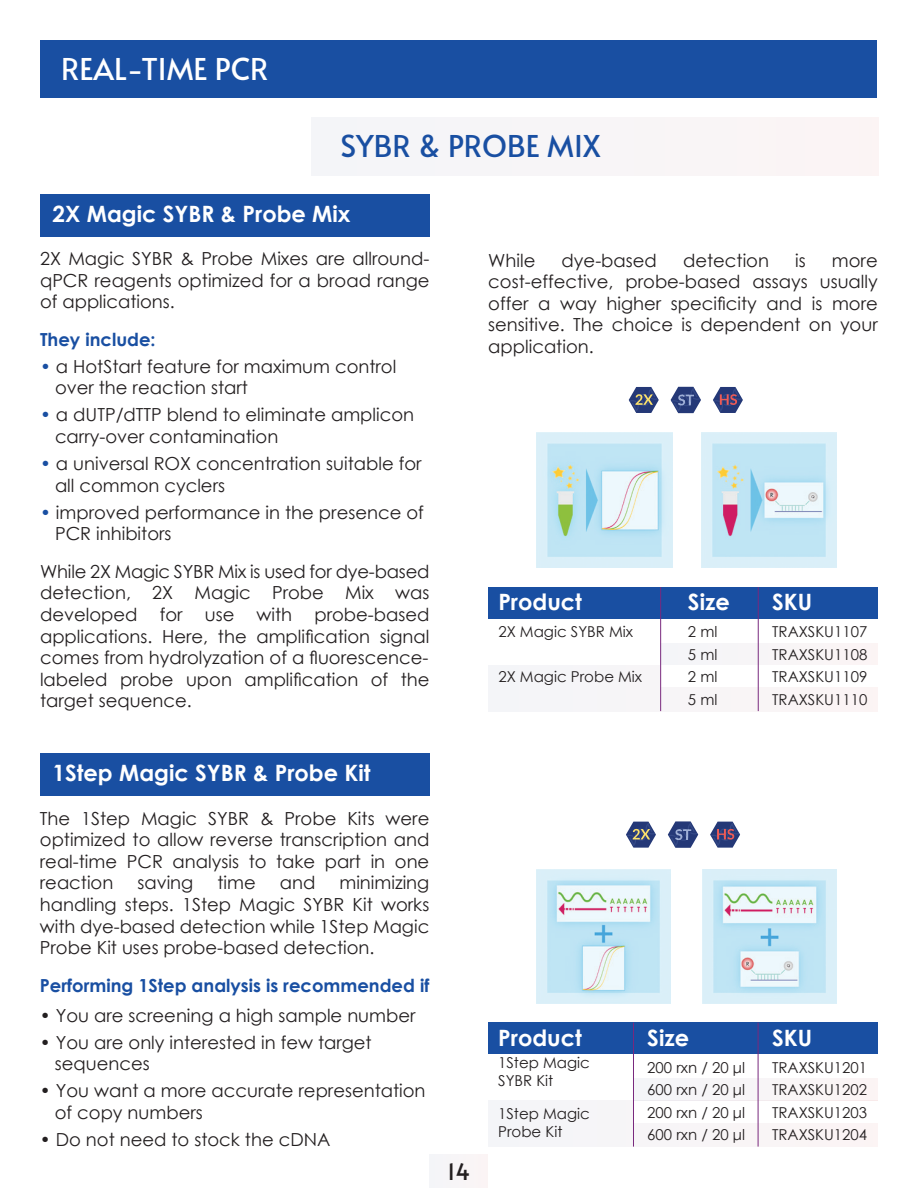
<style>
.page{position:relative;width:918px;height:1188px;background:#fff}
.page>*{position:absolute;margin:0;border:0;box-sizing:border-box;transform-origin:0 0}
.t1{font:30px "Alata";color:#194fa2}
.t2{font:30px "Alata";color:#fff}
.t3{font:700 22.5px "Century Gothic";color:#fff}
.t4{font:22.5px "Alata";color:#231f20}
.t5{font:18px/21.6px "Century Gothic";color:#231f20}
.t6{font:700 18px "Century Gothic";color:#194fa2}
.t7{font:15px/22.5px "Century Gothic";color:#231f20;text-align:justify}
.s1{color:#194fa2}
</style>
<div class="page">
<div style="left:312px;top:117px;width:566px;height:58px;background:#f8f5f7"></div>
<div style="left:40px;top:40px;width:837px;height:58px;background:#194fa2"></div>
<div style="left:40px;top:194px;width:390px;height:43px;background:#194fa2"></div>
<img style="left:701px;top:433px;width:136px;height:135px">
<img style="left:537px;top:433px;width:135px;height:135px">
<svg style="left:713px;top:387px;width:30px;height:26px"></svg>
<svg style="left:629px;top:387px;width:30px;height:26px"></svg>
<svg style="left:671px;top:387px;width:30px;height:26px"></svg>
<div style="left:488px;top:587px;width:390px;height:31px;background:#194fa2"></div>
<div style="left:661px;top:643px;width:217px;height:22px;background:#f8f5f7"></div>
<div style="left:488px;top:665px;width:389px;height:46px;background:#f7f5f7"></div>
<div style="left:661px;top:665px;width:217px;height:22px;background:#fff"></div>
<hr style="left:660px;top:587px;width:1px;height:124px;background:#79297e">
<hr style="left:758px;top:587px;width:1px;height:124px;background:#79297e">
<div style="left:40px;top:754px;width:390px;height:42px;background:#194fa2"></div>
<img style="left:703px;top:870px;width:133px;height:133px">
<img style="left:537px;top:870px;width:133px;height:133px">
<svg style="left:710px;top:822px;width:30px;height:26px"></svg>
<svg style="left:626px;top:822px;width:30px;height:26px"></svg>
<svg style="left:668px;top:821px;width:30px;height:27px"></svg>
<div style="left:488px;top:1023px;width:390px;height:31px;background:#194fa2"></div>
<div style="left:633px;top:1079px;width:245px;height:22px;background:#f7f5f7"></div>
<div style="left:488px;top:1101px;width:389px;height:46px;background:#f6f5f7"></div>
<div style="left:633px;top:1101px;width:245px;height:22px;background:#fff"></div>
<hr style="left:633px;top:1023px;width:1px;height:124px;background:#79297e">
<hr style="left:758px;top:1023px;width:1px;height:124px;background:#79297e">
<div style="left:430px;top:1154px;width:58px;height:34px;background:#f7f5f7"></div>
<h1 class="t2" style="left:61px;top:43px;width:209px">REAL-TIME PCR</h1>
<h1 class="t1" style="left:340px;top:120px;width:262px">SYBR &amp; PROBE MIX</h1>
<p class="t3" style="left:53px;top:197px;width:299px">2X Magic SYBR &amp; Probe Mix</p>
<p class="t5" style="left:40px;top:248px;width:391px;text-align:justify">2X Magic SYBR &amp; Probe Mixes are allround&shy;qPCR reagents optimized for a broad range of applications.</p>
<p class="t6" style="left:40px;top:326px;width:117px">They include:</p>
<p class="t5" style="left:55px;top:355px;width:343px;text-indent:-15px"><span class="s1">•</span> a HotStart feature for maximum control over the reaction start</p>
<p class="t5" style="left:55px;top:404px;width:361px;text-indent:-15px"><span class="s1">•</span> a dUTP/dTTP blend to eliminate amplicon carry-over contamination</p>
<p class="t5" style="left:55px;top:452px;width:368px;text-indent:-15px"><span class="s1">•</span> a universal ROX concentration suitable for all common cyclers</p>
<p class="t5" style="left:55px;top:501px;width:370px;text-indent:-15px"><span class="s1">•</span> improved performance in the presence of<br>PCR inhibitors</p>
<p class="t5" style="left:40px;top:560px;width:391px;text-align:justify">While 2X Magic SYBR Mix is used for dye-based detection, 2X Magic Probe Mix was developed for use with probe-based applications. Here, the amplification signal comes from hydrolyzation of a fluorescence&shy;labeled probe upon amplification of the target sequence.</p>
<p class="t5" style="left:488px;top:249px;width:49px">While</p>
<p class="t5" style="left:562px;top:249px;width:97px">dye-based</p>
<p class="t5" style="left:683px;top:249px;width:87px">detection</p>
<p class="t5" style="left:795px;top:249px;width:12px">is</p>
<p class="t5" style="left:488px;top:249px;width:391px;text-align:justify;text-indent:344px">more cost-effective, probe-based assays usually offer a way higher specificity and is more sensitive. The choice is dependent on your application.</p>
<p class="t3" style="left:498px;top:585px;width:85px">Product</p>
<p class="t7" style="left:498px;top:620px;width:136px">2X Magic SYBR Mix</p>
<p class="t7" style="left:498px;top:665px;width:145px">2X Magic Probe Mix</p>
<p class="t3" style="left:688px;top:585px;width:43px">Size</p>
<p class="t7" style="left:688px;top:620px;width:31px">2 ml 5 ml 2 ml 5 ml</p>
<p class="t3" style="left:772px;top:585px;width:42px">SKU</p>
<p class="t7" style="left:772px;top:620px;width:97px">TRAXSKU1107<br>TRAXSKU1108<br>TRAXSKU1109<br>TRAXSKU1110</p>
<p class="t3" style="left:52px;top:756px;width:320px">1Step Magic SYBR &amp; Probe Kit</p>
<p class="t5" style="left:40px;top:807px;width:391px;text-align:justify">The 1Step Magic SYBR &amp; Probe Kits were optimized to allow reverse transcription and real-time PCR analysis to take part in one reaction</p>
<p class="t5" style="left:40px;top:872px;width:391px;text-align:justify;text-indent:300px">minimizing handling steps. 1Step Magic SYBR Kit works with dye-based detection while 1Step Magic Probe Kit uses probe-based detection.</p>
<p class="t6" style="left:40px;top:972px;width:391px">Performing 1Step analysis is recommended if</p>
<p class="t5" style="left:40px;top:1004px;width:377px">• You are screening a high sample number</p>
<p class="t5" style="left:55px;top:1031px;width:318px;text-indent:-15px">• You are only interested in few target sequences</p>
<p class="t5" style="left:55px;top:1080px;width:372px;text-indent:-15px">• You want a more accurate representation of copy numbers</p>
<p class="t5" style="left:40px;top:1128px;width:292px">• Do not need to stock the cDNA</p>
<p class="t5" style="left:137px;top:872px;width:57px">saving</p>
<p class="t5" style="left:217px;top:872px;width:40px">time</p>
<p class="t5" style="left:280px;top:872px;width:37px">and</p>
<p class="t4" style="left:447px;top:1152px;width:25px">14</p>
<p class="t3" style="left:498px;top:1020px;width:85px">Product</p>
<p class="t7" style="left:498px;top:1053px;width:93px;line-height:18px">1Step Magic<br>SYBR Kit</p>
<p class="t7" style="left:498px;top:1104px;width:93px;line-height:18px">1Step Magic<br>Probe Kit</p>
<p class="t3" style="left:647px;top:1020px;width:43px">Size</p>
<p class="t7" style="left:647px;top:1056px;width:99px">200 rxn / 20 μl 600 rxn / 20 μl 200 rxn / 20 μl 600 rxn / 20 μl</p>
<p class="t3" style="left:772px;top:1020px;width:42px">SKU</p>
<p class="t7" style="left:772px;top:1056px;width:97px">TRAXSKU1201<br>TRAXSKU1202<br>TRAXSKU1203<br>TRAXSKU1204</p>
</div>
